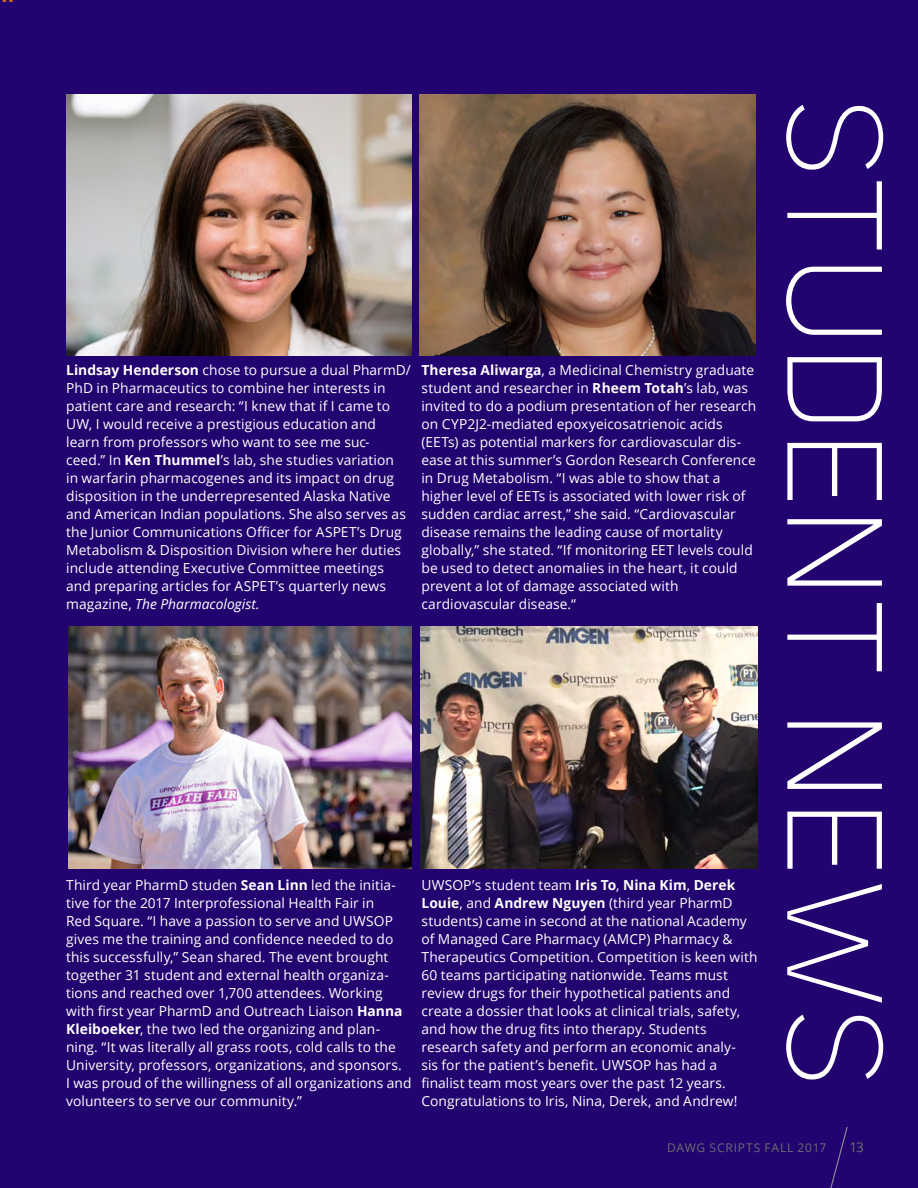
<style>
.page{position:relative;width:918px;height:1188px;background:#22036f}
.page>*{position:absolute;margin:0;border:0;box-sizing:border-box;transform-origin:0 0}
.body{font:300 133.5px "Uni Sans";letter-spacing:.015em;color:#fff}
.body-2{font:13.8px/18px "Open Sans";letter-spacing:.005em;color:#fff}
.t1{font:13.5px "Open Sans";color:#6c6d70}
.t2{font:12px "Open Sans";letter-spacing:.065em;color:#6c6d70}
.s1{font-weight:700}
.s2{font-style:italic}
</style>
<div class="page">
<img style="left:419px;top:94px;width:337px;height:261px">
<img style="left:67px;top:94px;width:345px;height:261px">
<img style="left:420px;top:626px;width:337px;height:242px">
<img style="left:68px;top:626px;width:344px;height:242px">
<hr style="left:0;top:1090px;width:1px;height:98px;background:#231f20">
<svg style="left:830px;top:1127px;width:18px;height:61px"></svg>
<p class="body-2" style="left:66px;top:360px;width:346px"><span class="s1">Lindsay Henderson</span> chose to pursue a dual PharmD/ PhD in Pharmaceutics to combine her interests in patient care and research: “I knew that if I came to UW, I would receive a prestigious education and learn from professors who want to see me suc&shy;ceed.” In <span class="s1">Ken Thummel</span>’s lab, she studies variation<br>in warfarin pharmacogenes and its impact on drug disposition in the underrepresented Alaska Native and American Indian populations. She also serves as the Junior Communications Officer for ASPET’s Drug Metabolism &amp; Disposition Division where her duties include attending Executive Committee meetings and preparing articles for ASPET’s quarterly news magazine, <span class="s2">The Pharmacologist.</span></p>
<p class="body-2" style="left:421px;top:361px;width:336px"><span class="s1">Theresa Aliwarga</span>, a Medicinal Chemistry graduate student and researcher in <span class="s1">Rheem Totah</span>’s lab, was invited to do a podium presentation of her research on CYP2J2-mediated epoxyeicosatrienoic acids (EETs) as potential markers for cardiovascular dis&shy;ease at this summer’s Gordon Research Conference in Drug Metabolism. “I was able to show that a higher level of EETs is associated with lower risk of sudden cardiac arrest,” she said. “Cardiovascular disease remains the leading cause of mortality globally,” she stated. “If monitoring EET levels could be used to detect anomalies in the heart, it could prevent a lot of damage associated with cardiovascular disease.“</p>
<p class="body-2" style="left:66px;top:876px;width:347px">Third year PharmD studen <span class="s1">Sean Linn</span> led the initia&shy;tive for the 2017 Interprofessional Health Fair in<br>Red Square. “I have a passion to serve and UWSOP gives me the training and confidence needed to do this successfully,” Sean shared. The event brought together 31 student and external health organiza&shy;tions and reached over 1,700 attendees. Working with first year PharmD and Outreach Liaison <span class="s1">Hanna Kleiboeker</span>, the two led the organizing and plan&shy;ning. “It was literally all grass roots, cold calls to the University, professors, organizations, and sponsors.<br>I was proud of the willingness of all organizations and volunteers to serve our community.”</p>
<p class="body-2" style="left:421px;top:876px;width:338px">UWSOP’s student team <span class="s1">Iris To</span>, <span class="s1">Nina Kim</span>, <span class="s1">Derek Louie</span>, and <span class="s1">Andrew Nguyen</span> (third year PharmD students) came in second at the national Academy of Managed Care Pharmacy (AMCP) Pharmacy &amp; Therapeutics Competition. Competition is keen with 60 teams participating nationwide. Teams must review drugs for their hypothetical patients and create a dossier that looks at clinical trials, safety, and how the drug fits into therapy. Students research safety and perform an economic analy-<br>sis for the patient’s benefit. UWSOP has had a finalist team most years over the past 12 years.<br>Congratulations to Iris, Nina, Derek, and Andrew!</p>
<p class="body" style="left:910px;top:98px;width:989px;rotate:90deg">STUDENT NEWS</p>
<p class="t2" style="left:667px;top:1139px;width:161px">DAWG SCRIPTS FALL 2017</p>
<p class="t1" style="left:849px;top:1138px;width:16px">13</p>
</div>
